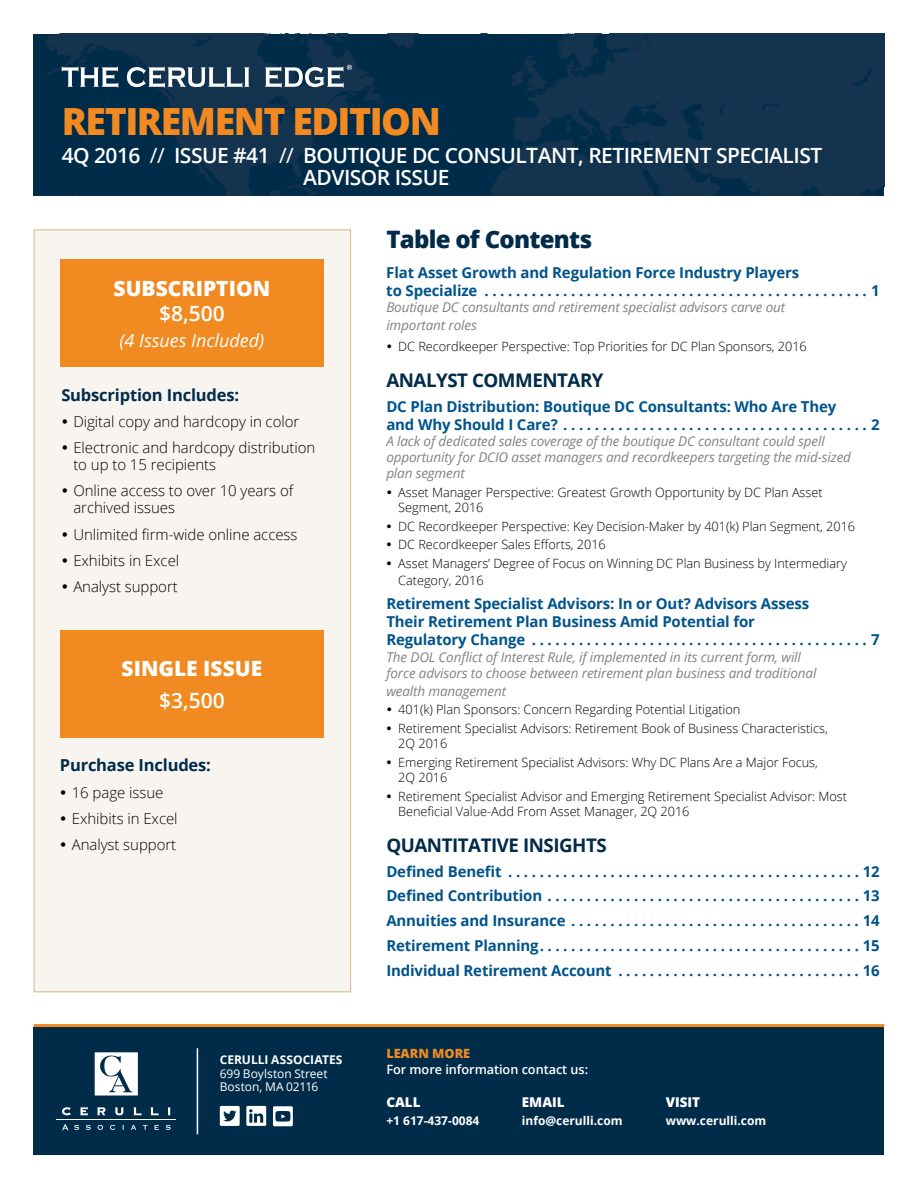
<style>
.page{position:relative;width:918px;height:1188px;background:#fff}
.page>*{position:absolute;margin:0;border:0;box-sizing:border-box;transform-origin:0 0}
.t1{font:800 37.5px "Open Sans";letter-spacing:-.04em;color:#f18a21}
.t2{font:800 24px "Open Sans";letter-spacing:-.03em;color:#002b49}
.t3{font:600 21px/22.5px "Open Sans";letter-spacing:-.025em;color:#fff}
.t4{font:800 21px "Open Sans";color:#fff}
.t5{font:700 18.75px "Open Sans";letter-spacing:-.025em;color:#002b49}
.t6{font:italic 18px "Open Sans";color:#fff}
.t7{font:700 16.5px "Open Sans";letter-spacing:-.01em;color:#002b49}
.t8{font:700 15px/18px "Open Sans";letter-spacing:-.01em;color:#00548b}
.t9{font:300 15px/26.2px "Open Sans";letter-spacing:-.005em;color:#000}
.t10{font:italic 13.5px/16.2px "Open Sans";letter-spacing:-.01em;color:#808285}
.t11{font:800 13.5px "Open Sans";color:#fff}
.t12{font:300 12.75px/18.6px "Open Sans";letter-spacing:-.005em;color:#000}
.t13{font:600 12.75px "Open Sans";letter-spacing:-.005em;color:#fff}
.t14{font:800 12.75px "Open Sans";letter-spacing:-.005em;color:#f18a21}
.t15{font:700 12px "Open Sans";color:#fff}
.t16{font:12px/13.5px "Open Sans";letter-spacing:-.005em;color:#fff}
.s1{font-weight:400}
</style>
<div class="page">
<svg style="left:38px;top:34px;width:846px;height:162px;background:#0a2f4b"></svg>
<div style="left:34px;top:1027px;width:850px;height:127px;background:#002b49"></div>
<div style="left:273px;top:1106px;width:20px;height:20px;background:#fff"></div>
<svg style="left:275px;top:1111px;width:15px;height:11px"></svg>
<hr style="left:34px;top:1024px;width:850px;height:3px;background:#f18a21">
<hr style="left:197px;top:1048px;width:1px;height:86px;background:#fff">
<svg style="left:220px;top:1106px;width:20px;height:20px"></svg>
<svg style="left:246px;top:1106px;width:20px;height:20px"></svg>
<svg style="left:62px;top:1107px;width:9px;height:8px"></svg>
<svg style="left:80px;top:1107px;width:8px;height:9px"></svg>
<svg style="left:97px;top:1107px;width:9px;height:8px"></svg>
<svg style="left:115px;top:1107px;width:9px;height:8px"></svg>
<svg style="left:133px;top:1107px;width:8px;height:9px"></svg>
<svg style="left:150px;top:1107px;width:8px;height:9px"></svg>
<svg style="left:168px;top:1107px;width:3px;height:8px"></svg>
<hr style="left:56px;top:1120px;width:120px;height:1px;background:#fff">
<svg style="left:62px;top:1124px;width:17px;height:6px"></svg>
<svg style="left:86px;top:1125px;width:5px;height:5px"></svg>
<svg style="left:98px;top:1125px;width:5px;height:5px"></svg>
<svg style="left:110px;top:1125px;width:5px;height:5px"></svg>
<svg style="left:131px;top:1125px;width:5px;height:5px"></svg>
<svg style="left:143px;top:1125px;width:4px;height:5px"></svg>
<svg style="left:154px;top:1125px;width:5px;height:5px"></svg>
<svg style="left:166px;top:1125px;width:5px;height:5px"></svg>
<svg style="left:95px;top:1052px;width:43px;height:44px;background:#d9e0e4"></svg>
<svg style="left:62px;top:66px;width:56px;height:22px"></svg>
<svg style="left:127px;top:66px;width:122px;height:22px"></svg>
<svg style="left:265px;top:65px;width:87px;height:23px"></svg>
<div style="left:34px;top:230px;width:317px;height:762px;background:#f8f5f0;border:1px solid #d2b887"></div>
<div style="left:60px;top:630px;width:264px;height:108px;background:#f18a21"></div>
<div style="left:60px;top:259px;width:264px;height:108px;background:#f18a21"></div>
<h1 class="t1" style="left:62px;top:93px;width:101px">RETIREMEN</h1>
<h1 class="t1" style="left:264px;top:93px;width:147px">T EDITION</h1>
<h3 class="t3" style="left:303px;top:144px;width:521px;text-indent:-242px">4Q 2016 <span class="s1">//</span> ISSUE #41 <span class="s1">//</span> BOUTI QUE DC CONSULTANT, RETIREMENT SPECIALI ST<br>ADVISOR ISSUE</h3>
<h3 class="t4" style="left:114px;top:272px;width:140px">SUBSCRIPTION</h3>
<h3 class="t3" style="left:159px;top:302px;width:67px">$8,500</h3>
<p class="t6" style="left:120px;top:328px;width:146px">(4 Issues Included)</p>
<p class="t7" style="left:61px;top:383px;width:179px">Subscription I ncludes:</p>
<p class="t9" style="left:73px;top:408px;width:244px">Digital copy and hardcopy in color<br>Electronic and hardcopy distribution</p>
<p class="t9" style="left:73px;top:451px;width:221px">to up to 15 recipients<br>Online access to over 10 years of</p>
<p class="t9" style="left:73px;top:494px;width:226px">archived issues<br>Unlimited firm-wide online access<br>Exhibits in Excel<br>Analyst support</p>
<h3 class="t4" style="left:122px;top:653px;width:140px">SINGLE ISSUE</h3>
<h3 class="t3" style="left:159px;top:689px;width:67px">$3,500</h3>
<p class="t7" style="left:60px;top:754px;width:153px">Purchase I ncludes:</p>
<p class="t9" style="left:72px;top:779px;width:107px">16 page issue<br>Exhibits in Excel<br>Analyst support</p>
<p class="t15" style="left:220px;top:1051px;width:124px">Cerulli Associates</p>
<p class="t16" style="left:220px;top:1066px;width:109px">699 Boylston Street<br>Boston, MA 02116</p>
<h2 class="t2" style="left:386px;top:221px;width:208px">TABLE OF CONTENTS</h2>
<p class="t8" style="left:386px;top:263px;width:414px">Flat Asset Growth and Regulation Force I ndustry Players to Specialize ..................................................</p>
<p class="t8" style="left:871px;top:281px;width:10px">1</p>
<p class="t10" style="left:386px;top:298px;width:400px;line-height:18px">Boutique DC consultants and retirement specialist advisors carve out important roles</p>
<p class="t12" style="left:398px;top:337px;width:410px">DC Recordkeeper Perspective: Top Priorities for DC Plan Sponsors, 2016</p>
<p class="t5" style="left:386px;top:367px;width:219px">ANALYST COMMENTARY</p>
<p class="t8" style="left:386px;top:397px;width:451px">DC Plan Distribution: Boutique DC Consultants: Who Are They and Why Should I Care? ........................................</p>
<p class="t8" style="left:871px;top:415px;width:10px">2</p>
<p class="t10" style="left:386px;top:432px;width:466px">A lack of dedicated sales coverage of the boutique DC consultant could spell opportunity for DCIO asset managers and recordkeepers targeting the mid-sized plan segment</p>
<p class="t12" style="left:398px;top:484px;width:426px;line-height:15.3px">Asset Manager Perspective: Greatest Growth Opportunity by DC Plan Asset<br>Segment, 2016</p>
<p class="t12" style="left:398px;top:516px;width:458px">DC Recordkeeper Perspective: Key Decision-Maker by 401(k) Plan Segment, 2016<br>DC Recordkeeper Sales Efforts, 2016<br>Asset Managers’ Degree of Focus on Winning DC Plan Business by Intermediary</p>
<p class="t12" style="left:398px;top:570px;width:87px">Category, 2016</p>
<p class="t8" style="left:386px;top:595px;width:424px">Retirement Specialist Advisors: I n or Out? Advisors Assess<br>Their Retirement Plan Business Amid Potential for<br>Regulatory Change ...........................................</p>
<p class="t8" style="left:871px;top:631px;width:10px">7</p>
<p class="t10" style="left:386px;top:648px;width:432px">The DOL Conflict of Interest Rule, if implemented in its current form, will force advisors to choose between retirement plan business and traditional</p>
<p class="t10" style="left:386px;top:682px;width:121px">wealth management</p>
<p class="t12" style="left:398px;top:700px;width:431px">401(k) Plan Sponsors: Concern Regarding Potential Litigation<br>Retirement Specialist Advisors: Retirement Book of Business Characteristics,</p>
<p class="t12" style="left:398px;top:734px;width:421px">2Q 2016<br>Emerging Retirement Specialist Advisors: Why DC Plans Are a Major Focus,</p>
<p class="t12" style="left:398px;top:768px;width:450px">2Q 2016<br>Retirement Specialist Advisor and Emerging Retirement Specialist Advisor: Most</p>
<p class="t12" style="left:398px;top:802px;width:293px">Beneficial Value-Add From Asset Manager, 2Q 2016</p>
<p class="t5" style="left:386px;top:832px;width:222px">Quantitative Insig hts</p>
<p class="t8" style="left:386px;top:862px;width:120px">Defined Benefit ..............................................</p>
<p class="t8" style="left:863px;top:862px;width:18px">12</p>
<p class="t8" style="left:386px;top:887px;width:161px">Defined Contribution .........................................</p>
<p class="t8" style="left:863px;top:887px;width:18px">13</p>
<p class="t8" style="left:386px;top:911px;width:184px">Annuities and I nsurance ......................................</p>
<p class="t8" style="left:863px;top:911px;width:18px">14</p>
<p class="t8" style="left:386px;top:936px;width:159px">Retirement Planning .........................................</p>
<p class="t8" style="left:863px;top:936px;width:18px">15</p>
<p class="t8" style="left:386px;top:961px;width:231px">I ndividual Retirement Account ................................</p>
<p class="t8" style="left:863px;top:961px;width:18px">16</p>
<p class="t14" style="left:386px;top:1044px;width:85px">LEARN MORE</p>
<p class="t13" style="left:386px;top:1060px;width:203px">FOR MORE INFORMATION CONTACT US:</p>
<p class="t11" style="left:386px;top:1092px;width:36px">CALL</p>
<p class="t15" style="left:386px;top:1113px;width:95px">+1 617-437-0084</p>
<p class="t11" style="left:522px;top:1092px;width:44px">EMAIL</p>
<p class="t15" style="left:522px;top:1113px;width:102px">info@cerulli.com</p>
<p class="t11" style="left:666px;top:1092px;width:36px">VISIT</p>
<p class="t15" style="left:666px;top:1113px;width:102px">www.cerulli.com</p>
</div>
